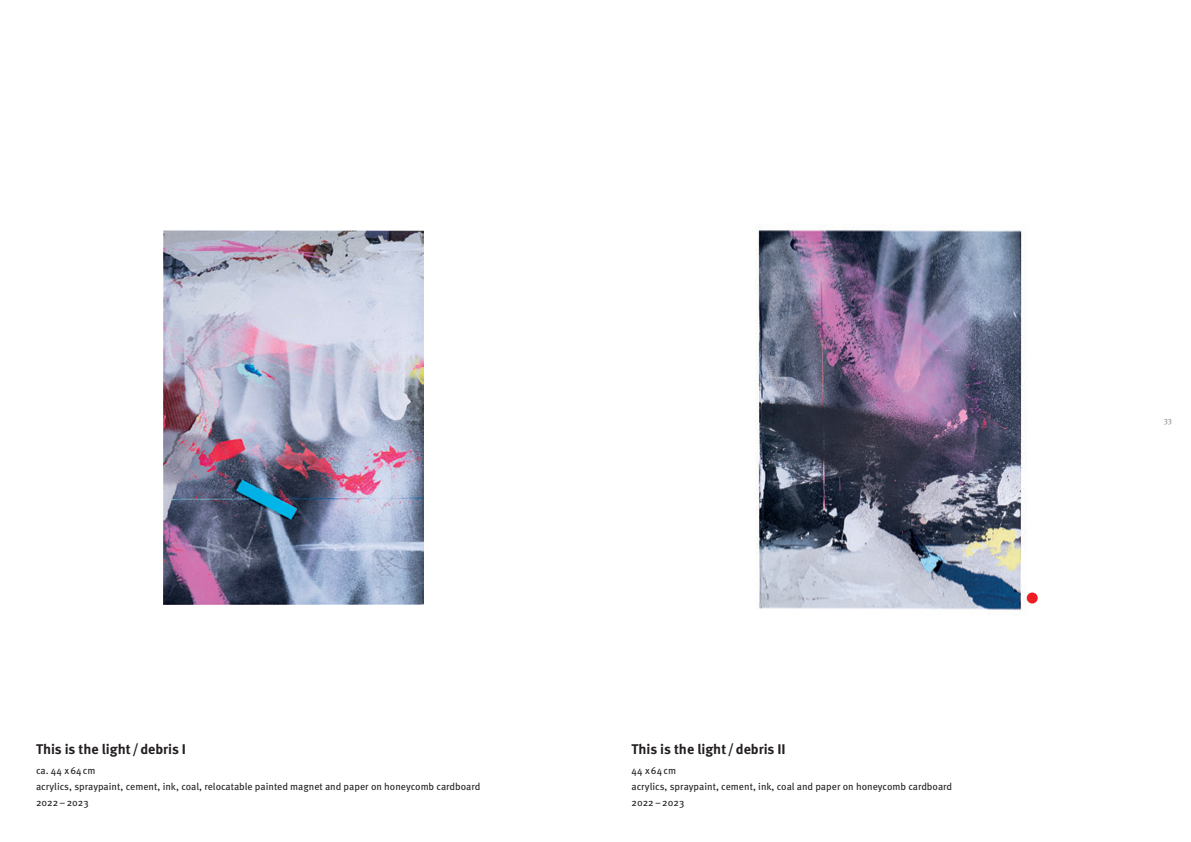
<style>
.page{position:relative;width:1191px;height:842px;background:#fff}
.page>*{position:absolute;margin:0;border:0;box-sizing:border-box;transform-origin:0 0}
.t1{font:700 14px "Meta Pro";color:#231f20}
.t2{font:10px "Meta Pro";color:#231f20}
.t3{font:8px "Meta Pro";color:#939598}
</style>
<div class="page">
<img style="left:755px;top:228px;width:283px;height:383px">
<div style="left:1026px;top:592px;width:11px;height:11px;background:#ee1d23;border-radius:50%"></div>
<img style="left:163px;top:230px;width:260px;height:375px">
<p class="t1" style="left:36px;top:738px;width:152px">This is the light /debris I</p>
<p class="t2" style="left:36px;top:763px;width:61px">ca. 44 x64cm</p>
<p class="t2" style="left:36px;top:779px;width:446px">acrylics, spraypaint, cement, ink, coal, relocatable painted magnet and paper on honeycomb cardboard</p>
<p class="t2" style="left:36px;top:795px;width:54px">2022–2023</p>
<p class="t1" style="left:631px;top:738px;width:156px">This is the light /debris II</p>
<p class="t2" style="left:631px;top:763px;width:46px">44 x64cm</p>
<p class="t2" style="left:631px;top:779px;width:322px">acrylics, spraypaint, cement, ink, coal and paper on honeycomb cardboard</p>
<p class="t2" style="left:631px;top:795px;width:54px">2022–2023</p>
<p class="t3" style="left:1163px;top:414px;width:10px">33</p>
</div>
